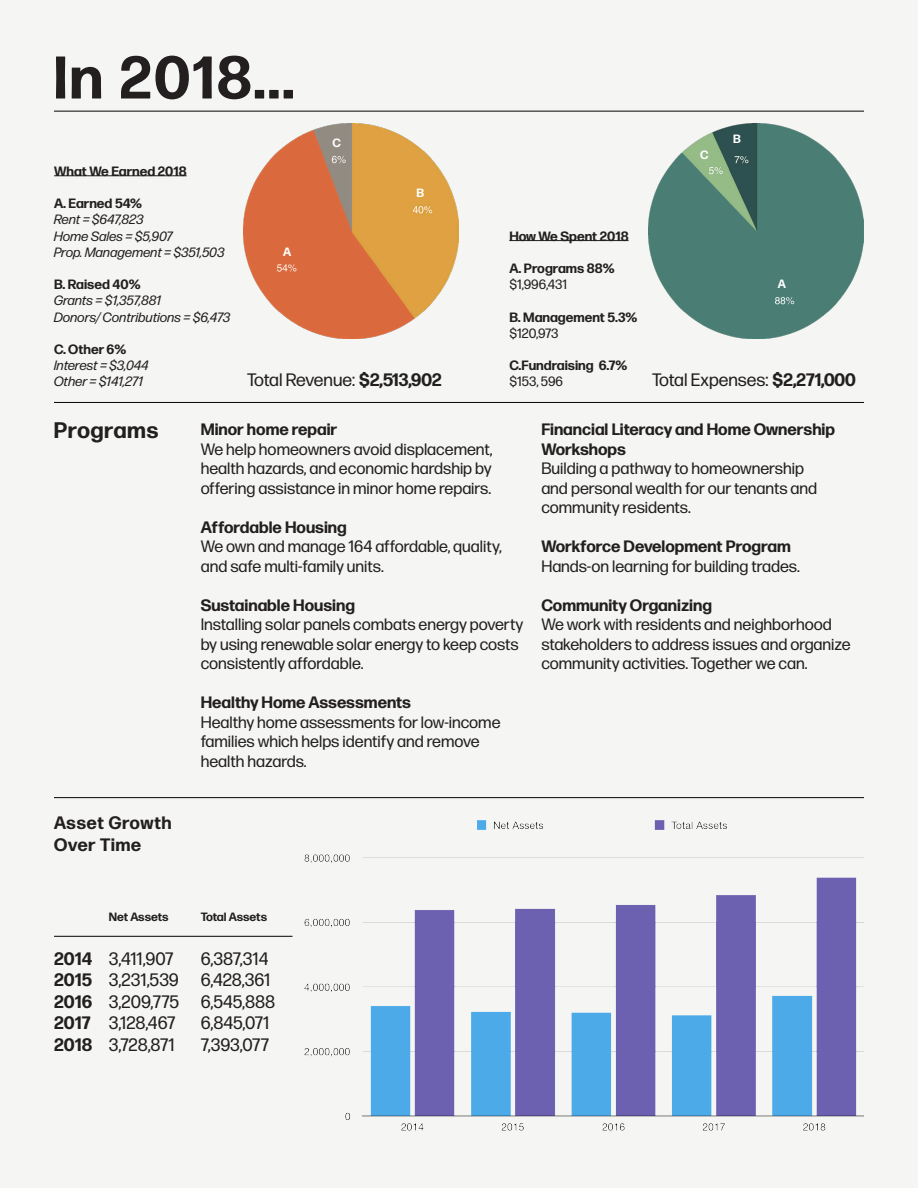
<style>
.page{position:relative;width:918px;height:1188px;background:#f5f6f3}
.page>*{position:absolute;margin:0;border:0;box-sizing:border-box;transform-origin:0 0}
.t1{font:700 60px "Forma DJR Display";letter-spacing:.05em;color:#231f20}
.t2{font:700 22.5px "Forma DJR Display";letter-spacing:.05em;color:#231f20}
.t3{font:18px "Forma DJR Text";color:#231f20}
.t4{font:18px "Forma DJR Text";letter-spacing:-.02em;color:#231f20}
.t5{font:700 18px "Forma DJR Text";color:#231f20}
.t6{font:700 18px "Forma DJR Display";letter-spacing:.05em;color:#231f20}
.t7{font:16.5px/19.5px "Forma DJR Text";color:#231f20}
.t8{font:700 16.5px/19.5px "Forma DJR Text";color:#231f20}
.t9{font:italic 13.5px "Forma DJR Text";color:#231f20}
.t10{font:700 13.5px "Forma DJR Text";color:#231f20}
.t11{font:13.5px "Forma DJR Text";color:#231f20}
.t12{font:700 12px "Forma DJR Text";letter-spacing:-.01em;color:#231f20}
.t13{font:700 12px "Forma DJR Text";color:#fff}
.s1{font-family:"Forma DJR Display";font-weight:700}
</style>
<div class="page">
<hr style="left:54px;top:176px;width:133px;height:1px;background:#231f20">
<hr style="left:54px;top:402px;width:810px;height:1px;background:#040503">
<hr style="left:54px;top:797px;width:810px;height:1px;background:#040503">
<hr style="left:509px;top:240px;width:120px;height:1px;background:#231f20">
<img style="left:304px;top:821px;width:560px;height:309px">
<img style="left:243px;top:123px;width:216px;height:216px">
<img style="left:648px;top:123px;width:216px;height:216px">
<hr style="left:54px;top:936px;width:238px;height:1px;background:#040503">
<hr style="left:54px;top:111px;width:810px;height:1px;background:#040503">
<p class="t1" style="left:54px;top:39px;width:241px">In 2018...</p>
<p class="t13" style="left:333px;top:135px;width:10px">C</p>
<p class="t13" style="left:700px;top:147px;width:10px">C</p>
<p class="t13" style="left:733px;top:131px;width:9px">B</p>
<p class="t10" style="left:54px;top:162px;width:134px">What We Earned 2018</p>
<p class="t10" style="left:54px;top:195px;width:90px">A. Earned 54%</p>
<p class="t9" style="left:54px;top:211px;width:91px">Rent = $647,823</p>
<p class="t9" style="left:54px;top:228px;width:120px">Home Sales = $5,907</p>
<p class="t9" style="left:54px;top:244px;width:172px">Prop. Management = $351,503</p>
<p class="t10" style="left:54px;top:276px;width:88px">B. Raised 40%</p>
<p class="t9" style="left:54px;top:292px;width:109px">Grants = $1,357,881</p>
<p class="t9" style="left:54px;top:309px;width:178px">Donors/ Contributions = $6,473</p>
<p class="t10" style="left:54px;top:341px;width:74px">C. Other 6%</p>
<p class="t9" style="left:54px;top:357px;width:96px">Interest = $3,044</p>
<p class="t9" style="left:54px;top:373px;width:91px">Other = $141,271</p>
<p class="t2" style="left:54px;top:416px;width:106px">Programs</p>
<p class="t8" style="left:201px;top:419px;width:138px">Minor home repair</p>
<p class="t7" style="left:201px;top:439px;width:293px;text-align:justify">We help homeowners avoid displacement, health hazards, and economic hardship by offering assistance in minor home repairs.</p>
<p class="t8" style="left:201px;top:517px;width:148px">Affordable Housing</p>
<p class="t7" style="left:201px;top:536px;width:303px">We own and manage 164 affordable, quality, and safe multi-family units.</p>
<p class="t8" style="left:201px;top:595px;width:156px">Sustainable Housing</p>
<p class="t7" style="left:201px;top:614px;width:324px">Installing solar panels combats energy poverty by using renewable solar energy to keep costs consistently affordable.</p>
<p class="t8" style="left:201px;top:692px;width:212px">Healthy Home Assessments</p>
<p class="t7" style="left:201px;top:712px;width:301px">Healthy home assessments for low-income families which helps identify and remove health hazards.</p>
<p class="t13" style="left:416px;top:185px;width:9px">B</p>
<p class="t10" style="left:509px;top:227px;width:121px">How We Spent 2018</p>
<p class="t10" style="left:509px;top:260px;width:107px">A. Programs 88%</p>
<p class="t11" style="left:509px;top:276px;width:59px">$1,996,431</p>
<p class="t10" style="left:509px;top:308px;width:130px">B. Management 5.3%</p>
<p class="t11" style="left:509px;top:325px;width:51px">$120,973</p>
<p class="t10" style="left:509px;top:357px;width:119px">C.Fundraising 6.7%</p>
<p class="t11" style="left:509px;top:373px;width:55px">$153, 596</p>
<p class="t13" style="left:283px;top:245px;width:10px">A</p>
<p class="t13" style="left:778px;top:276px;width:10px">A</p>
<p class="t4" style="left:247px;top:369px;width:196px">Total Revenue: <span class="s1">$2,513,902</span></p>
<p class="t3" style="left:652px;top:369px;width:205px">Total Expenses: <span class="s1">$2,271,000</span></p>
<p class="t8" style="left:541px;top:419px;width:295px">Financial Literacy and Home Ownership<br>Workshops</p>
<p class="t7" style="left:541px;top:458px;width:277px">Building a pathway to homeownership and personal wealth for our tenants and community residents.</p>
<p class="t8" style="left:541px;top:536px;width:251px">Workforce Development Program</p>
<p class="t7" style="left:541px;top:556px;width:260px">Hands-on learning for building trades.</p>
<p class="t8" style="left:541px;top:595px;width:172px">Community Organizing</p>
<p class="t7" style="left:541px;top:614px;width:311px">We work with residents and neighborhood stakeholders to address issues and organize community activities. Together we can.</p>
<p class="t6" style="left:54px;top:812px;width:119px">Asset Growth</p>
<p class="t6" style="left:54px;top:833px;width:89px">Over Time</p>
<p class="t5" style="left:54px;top:947px;width:40px">2014</p>
<p class="t5" style="left:54px;top:968px;width:40px">2015</p>
<p class="t5" style="left:54px;top:990px;width:40px">2016</p>
<p class="t5" style="left:54px;top:1011px;width:38px">2017</p>
<p class="t5" style="left:54px;top:1033px;width:40px">2018</p>
<p class="t12" style="left:109px;top:909px;width:61px">Net Assets</p>
<p class="t3" style="left:109px;top:947px;width:66px">3,411,907</p>
<p class="t3" style="left:109px;top:969px;width:71px">3,231,539</p>
<p class="t3" style="left:109px;top:990px;width:72px">3,209,775</p>
<p class="t3" style="left:109px;top:1012px;width:68px">3,128,467</p>
<p class="t3" style="left:109px;top:1033px;width:67px">3,728,871</p>
<p class="t12" style="left:201px;top:909px;width:68px">Total Assets</p>
<p class="t3" style="left:201px;top:947px;width:69px">6,387,314</p>
<p class="t3" style="left:201px;top:969px;width:71px">6,428,361</p>
<p class="t3" style="left:201px;top:990px;width:76px">6,545,888</p>
<p class="t3" style="left:201px;top:1012px;width:70px">6,845,071</p>
<p class="t3" style="left:201px;top:1033px;width:70px">7,393,077</p>
</div>
